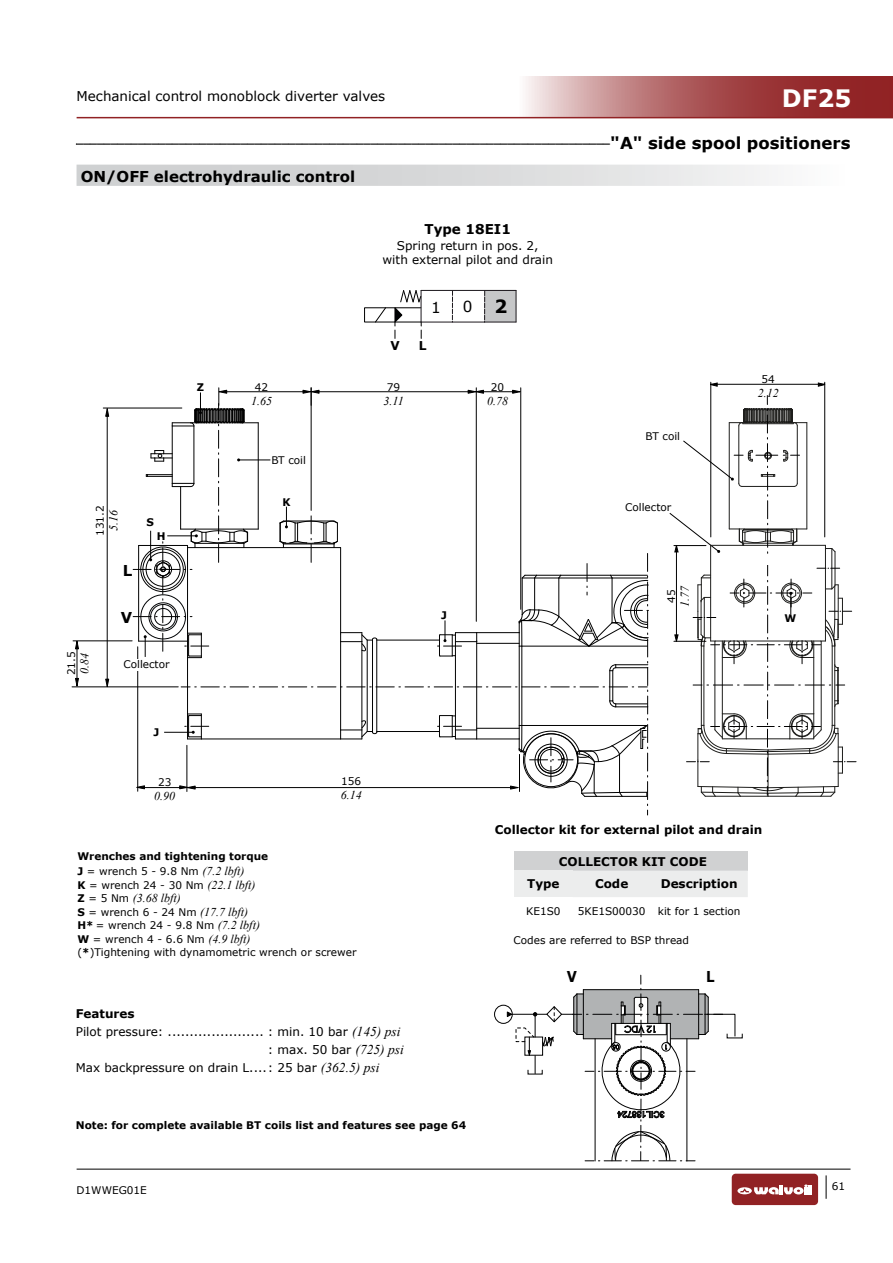
<style>
.page{position:relative;width:893px;height:1263px;background:#fff}
.page>*{position:absolute;margin:0;border:0;box-sizing:border-box;transform-origin:0 0}
.t1{font:700 24px "Verdana";color:#fff}
.t2{font:700 18.3px "Verdana";color:#000}
.t3{font:700 16.5px "Verdana";color:#000}
.t4{font:15.15px "Verdana";color:#000}
.t5{font:700 15px "Verdana";color:#000}
.t6{font:700 15px "Verdana";color:#000;scale:.89 1}
.t7{font:13.5px "Verdana";color:#000}
.t8{font:700 13.5px "Verdana";color:#000}
.t9{font:700 12.15px "Verdana";color:#000}
.t10{font:12px/13.5px "Verdana";color:#000;text-align:center}
.t11{font:700 12px/22.8px "Verdana";color:#000}
.t12{font:italic 12px "Times New Roman";color:#000}
.t13{font:10.5px/13.5px "Verdana";color:#000}
.t14{font:700 10.5px "Verdana";color:#000}
.t15{font:700 9.6px "Verdana";color:#000}
.s1{font-weight:700;font-size:18.3px}
.s2{font-weight:400;font-size:15.15px}
.s3{font-size:16.5px}
.s4{font-weight:700}
.s5{font-family:"Times New Roman";font-style:italic;font-size:12px}
.s6{font-family:"Verdana";font-weight:700;font-style:normal;font-size:10.5px}
.s7{font-family:"Verdana";font-style:normal;font-size:10.5px}
.s8{font-family:"Times New Roman";font-style:italic;font-size:13.5px}
</style>
<div class="page">
<svg style="left:517px;top:77px;width:376px;height:40px;background:#b26567"></svg>
<hr style="left:77px;top:1169px;width:773px;height:1px;background:#000">
<svg style="left:826px;top:1175px;width:1px;height:24px"></svg>
<hr style="left:77px;top:117px;width:816px;height:1px;background:#912224">
<div style="left:732px;top:1174px;width:86px;height:31px;background:#912224;border-radius:4px"></div>
<svg style="left:737px;top:1184px;width:75px;height:10px"></svg>
<div style="left:77px;top:165px;width:773px;height:21px;background:linear-gradient(to right,#c6c8c9,#f5f5f5)"></div>
<svg style="left:375px;top:307px;width:11px;height:16px"></svg>
<div style="left:485px;top:291px;width:31px;height:31px;background:#c6c7c8"></div>
<hr style="left:421px;top:290px;width:95px;height:1px;background:#1b171c">
<hr style="left:421px;top:322px;width:95px;height:1px;background:#1b171c">
<hr style="left:516px;top:290px;width:1px;height:32px;background:#1b171c">
<svg style="left:452px;top:291px;width:1px;height:31px"></svg>
<svg style="left:484px;top:291px;width:1px;height:31px"></svg>
<svg style="left:394px;top:290px;width:28px;height:48px"></svg>
<hr style="left:72px;top:687px;width:106px;height:1px;background:#000">
<svg style="left:75px;top:678px;width:4px;height:8px"></svg>
<hr style="left:77px;top:645px;width:1px;height:37px;background:#000">
<hr style="left:73px;top:641px;width:59px;height:1px;background:#000">
<svg style="left:75px;top:641px;width:4px;height:8px"></svg>
<svg style="left:105px;top:679px;width:4px;height:8px"></svg>
<hr style="left:107px;top:413px;width:1px;height:269px;background:#000">
<hr style="left:103px;top:408px;width:79px;height:1px;background:#000">
<svg style="left:105px;top:408px;width:4px;height:9px"></svg>
<div style="left:494px;top:1005px;width:18px;height:18px;border:1px solid #000;border-radius:50%"></div>
<svg style="left:507px;top:975px;width:228px;height:186px"></svg>
<hr style="left:705px;top:994px;width:1px;height:40px;background:#000">
<hr style="left:708px;top:997px;width:1px;height:34px;background:#000">
<hr style="left:577px;top:994px;width:1px;height:40px;background:#000">
<hr style="left:573px;top:997px;width:1px;height:34px;background:#000">
<div style="left:514px;top:851px;width:234px;height:20px;background:#d0d1d2"></div>
<div style="left:514px;top:871px;width:59px;height:26px;background:#eceded"></div>
<div style="left:573px;top:871px;width:175px;height:26px;background:#eceded"></div>
<hr style="left:710px;top:382px;width:1px;height:155px;background:#000">
<hr style="left:824px;top:382px;width:1px;height:155px;background:#000">
<svg style="left:710px;top:382px;width:115px;height:5px"></svg>
<svg style="left:669px;top:395px;width:187px;height:402px"></svg>
<svg style="left:133px;top:388px;width:516px;height:427px"></svg>
<div style="left:742px;top:556px;width:57px;height:9px;background:#fff"></div>
<p class="t7" style="left:77px;top:87px;width:310px">Mechanical control monoblock diverter valves</p>
<h1 class="t1" style="left:782px;top:81px;width:71px">DF25</h1>
<h3 class="t4" style="left:634px;top:122px;width:11px">1</h3>
<h3 class="t4" style="left:666px;top:121px;width:45px">0 <span class="s1">2</span></h3>
<h2 class="t2" style="left:262px;top:129px;width:78px">1<span class="s2">0</span> 2</h2>
<p class="t15" style="left:77px;top:133px;width:775px">______________________________________________________________________________<span class="s3">"A" side spool positioners</span></p>
<h3 class="t3" style="left:610px;top:131px;width:242px"><sup>__________</sup> Kit comandi lato A</h3>
<h3 class="t5" style="left:81px;top:166px;width:276px">ON/OFF electrohydraulic control</h3>
<p class="t9" style="left:188px;top:173px;width:19px">V1</p>
<p class="t9" style="left:232px;top:173px;width:19px">V2</p>
<p class="t14" style="left:197px;top:380px;width:9px">Z</p>
<p class="t13" style="left:93px;top:536px;width:32px;rotate:-90deg">131.2</p>
<p class="t12" style="left:105px;top:531px;width:23px;rotate:-90deg">5.16</p>
<h3 class="t5" style="left:123px;top:560px;width:11px">L</h3>
<h3 class="t5" style="left:121px;top:607px;width:13px">V</h3>
<p class="t14" style="left:147px;top:515px;width:9px">S</p>
<p class="t14" style="left:157px;top:528px;width:10px">H</p>
<p class="t13" style="left:64px;top:675px;width:25px;rotate:-90deg">21.5</p>
<p class="t12" style="left:76px;top:674px;width:22px;rotate:-90deg">0.84</p>
<p class="t13" style="left:123px;top:657px;width:48px">Collector</p>
<p class="t13" style="left:255px;top:380px;width:15px">42</p>
<p class="t12" style="left:251px;top:392px;width:22px">1.65</p>
<p class="t13" style="left:271px;top:453px;width:36px">BT coil</p>
<p class="t14" style="left:283px;top:494px;width:10px">K</p>
<p class="t9" style="left:400px;top:217px;width:76px">Tipo 18EI1</p>
<p class="t9" style="left:400px;top:245px;width:74px">df20-DF25</p>
<p class="t8" style="left:425px;top:219px;width:88px">Type 18EI1</p>
<p class="t10" style="left:382px;top:239px;width:172px">Spring return in pos. 2,<br>with external pilot and drain</p>
<h3 class="t4" style="left:431px;top:297px;width:11px">1</h3>
<h3 class="t4" style="left:463px;top:297px;width:46px">0 <span class="s1">2</span></h3>
<p class="t9" style="left:391px;top:337px;width:11px">V</p>
<p class="t9" style="left:419px;top:337px;width:9px">L</p>
<p class="t13" style="left:387px;top:380px;width:15px">79</p>
<p class="t12" style="left:384px;top:392px;width:22px">3.11</p>
<p class="t13" style="left:491px;top:380px;width:15px">20</p>
<p class="t12" style="left:487px;top:392px;width:22px">0.78</p>
<p class="t14" style="left:441px;top:608px;width:7px">J</p>
<p class="t13" style="left:645px;top:429px;width:36px">BT coil</p>
<p class="t13" style="left:625px;top:500px;width:48px">Collector</p>
<p class="t13" style="left:665px;top:603px;width:15px;rotate:-90deg">45</p>
<p class="t12" style="left:676px;top:606px;width:23px;rotate:-90deg">1.77</p>
<p class="t13" style="left:761px;top:373px;width:15px">54</p>
<p class="t12" style="left:758px;top:384px;width:22px">2.12</p>
<p class="t14" style="left:784px;top:611px;width:13px">W</p>
<p class="t14" style="left:154px;top:725px;width:7px">J</p>
<p class="t13" style="left:158px;top:775px;width:15px">23</p>
<p class="t12" style="left:154px;top:787px;width:22px">0.90</p>
<p class="t14" style="left:77px;top:848px;width:192px">Wrenches and tightening torque</p>
<p class="t13" style="left:341px;top:774px;width:22px">156</p>
<p class="t12" style="left:341px;top:786px;width:22px">6.14</p>
<p class="t13" style="left:77px;top:864px;width:180px"><span class="s4">J</span> = wrench 5 - 9.8 Nm <span class="s5">(7.2 lbft)<br></span><span class="s4">K</span> = wrench 24 - 30 Nm <span class="s5">(22.1 lbft)</span></p>
<p class="t12" style="left:77px;top:890px;width:105px"><span class="s6">Z</span> <span class="s7">= 5 Nm</span> (3.68 lbft)</p>
<p class="t13" style="left:77px;top:905px;width:281px"><span class="s4">S</span> = wrench 6 - 24 Nm <span class="s5">(17.7 lbft)<br></span><span class="s4">H*</span> = wrench 24 - 9.8 Nm <span class="s5">(7.2 lbft)<br></span><span class="s4">W</span> = wrench 4 - 6.6 Nm <span class="s5">(4.9 lbft)<br></span>(<span class="s4">*</span>)Tightening with dynamometric wrench or screwer</p>
<p class="t11" style="left:495px;top:818px;width:269px">Collector kit for external pilot and drain</p>
<p class="t11" style="left:527px;top:850px;width:181px;text-indent:32px">COLLECTOR KIT CODE<br>Type</p>
<p class="t11" style="left:595px;top:872px;width:35px">Code</p>
<p class="t11" style="left:661px;top:872px;width:78px">Description</p>
<p class="t13" style="left:526px;top:904px;width:36px">KE1S0</p>
<p class="t13" style="left:578px;top:904px;width:164px">5KE1S00030 kit for 1 section</p>
<p class="t13" style="left:514px;top:933px;width:177px">Codes are referred to BSP thread</p>
<h3 class="t6" style="left:567px;top:966px;width:13px">V</h3>
<h3 class="t6" style="left:706px;top:966px;width:11px">L</h3>
<p class="t11" style="left:76px;top:1001px;width:60px">Features</p>
<p class="t10" style="left:76px;top:1024px;width:326px">Pilot pressure: ...................... : min. 10 bar <span class="s8">(145) psi</span></p>
<p class="t10" style="left:268px;top:1042px;width:138px">: max. 50 bar <span class="s8">(725) psi</span></p>
<p class="t10" style="left:76px;top:1060px;width:305px">Max backpressure on drain L....: 25 bar <span class="s8">(362.5) psi</span></p>
<p class="t14" style="left:76px;top:1117px;width:392px">Note: for complete available BT coils list and features see page 64</p>
<p class="t13" style="left:77px;top:1184px;width:72px">D1WWEG01E</p>
<p class="t13" style="left:832px;top:1179px;width:15px">61</p>
</div>
